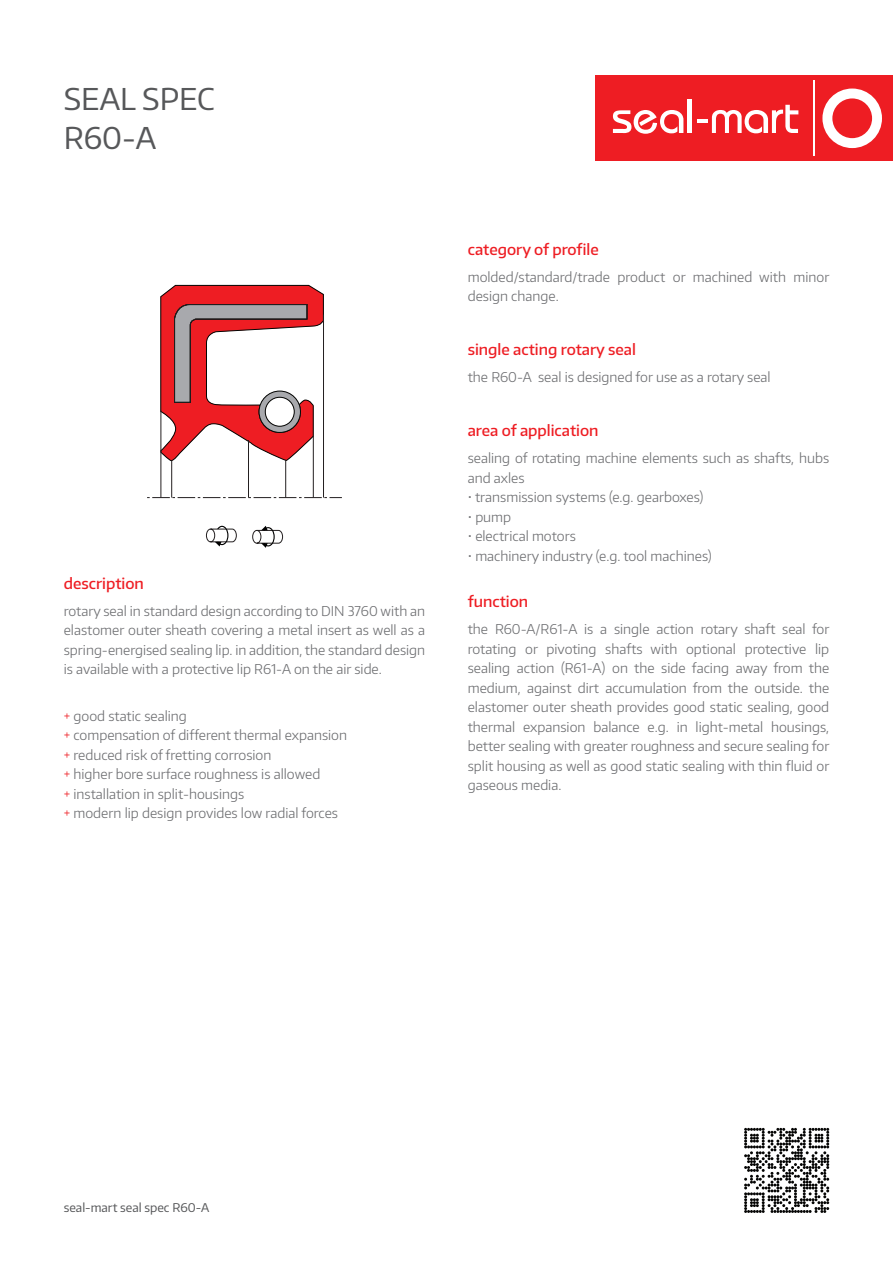
<style>
.page{position:relative;width:893px;height:1263px;background:#fff}
.page>*{position:absolute;margin:0;border:0;box-sizing:border-box;transform-origin:0 0}
.t1{font:30px/39px "Encode Sans";color:#57585a}
.t2{font:500 15px "Encode Sans";color:#ee1d23}
.t3{font:300 13.5px/19.5px "Encode Sans";color:#6c6d70}
.t4{font:12px "Encode Sans";color:#57585a}
.s1{color:#ee1d23}
</style>
<div class="page">
<div style="left:595px;top:76px;width:298px;height:85px;background:#ee1d23"></div>
<div style="left:822px;top:89px;width:60px;height:59px;background:#fff;border-radius:50%"></div>
<div style="left:832px;top:98px;width:40px;height:40px;background:#ee1d23;border-radius:50%"></div>
<svg style="left:613px;top:110px;width:70px;height:24px"></svg>
<hr style="left:687px;top:100px;width:4px;height:33px;background:#fff">
<svg style="left:697px;top:105px;width:101px;height:28px"></svg>
<hr style="left:813px;top:81px;width:2px;height:75px;background:#fff">
<svg style="left:744px;top:1128px;width:85px;height:85px"></svg>
<svg style="left:206px;top:526px;width:31px;height:20px"></svg>
<svg style="left:252px;top:526px;width:31px;height:22px"></svg>
<svg style="left:160px;top:285px;width:164px;height:176px"></svg>
<hr style="left:161px;top:411px;width:1px;height:87px;background:#231f20">
<hr style="left:313px;top:436px;width:1px;height:62px;background:#231f20">
<hr style="left:285px;top:460px;width:1px;height:38px;background:#231f20">
<hr style="left:248px;top:440px;width:1px;height:58px;background:#231f20">
<svg style="left:147px;top:497px;width:195px;height:1px"></svg>
<hr style="left:323px;top:315px;width:1px;height:183px;background:#231f20">
<hr style="left:171px;top:461px;width:1px;height:37px;background:#231f20">
<h1 class="t1" style="left:64px;top:79px;width:153px">SEAL SPEC<br>R60-A</h1>
<p class="t2" style="left:64px;top:573px;width:82px">description</p>
<p class="t3" style="left:64px;top:600px;width:363px;text-align:justify">rotary seal in standard design according to DIN 3760 with an elastomer outer sheath covering a metal insert as well as a spring-energised sealing lip. in addition, the standard design is available with a protective lip R61-A on the air side.</p>
<p class="t3" style="left:64px;top:705px;width:285px"><span class="s1">+</span> good static sealing<br><span class="s1">+</span> compensation of different thermal expansion <span class="s1">+</span> reduced risk of fretting corrosion<br><span class="s1">+</span> higher bore surface roughness is allowed<br><span class="s1">+</span> installation in split-housings<br><span class="s1">+</span> modern lip design provides low radial forces</p>
<p class="t2" style="left:468px;top:239px;width:133px">category of profile</p>
<p class="t3" style="left:468px;top:266px;width:363px">molded/standard/trade product or machined with minor design change.</p>
<p class="t2" style="left:468px;top:340px;width:170px">single acting rotary seal</p>
<p class="t3" style="left:468px;top:367px;width:304px">the R60-A seal is designed for use as a rotary seal</p>
<p class="t2" style="left:468px;top:421px;width:132px">area of application</p>
<p class="t3" style="left:468px;top:448px;width:363px">sealing of rotating machine elements such as shafts, hubs and axles</p>
<p class="t3" style="left:468px;top:487px;width:237px">• transmission systems (e.g. gearboxes)</p>
<p class="t3" style="left:468px;top:506px;width:45px">• pump</p>
<p class="t3" style="left:468px;top:526px;width:110px">• electrical motors</p>
<p class="t3" style="left:468px;top:545px;width:245px">• machinery industry (e.g. tool machines)</p>
<p class="t2" style="left:468px;top:592px;width:62px">function</p>
<p class="t3" style="left:468px;top:619px;width:363px;text-align:justify">the R60-A/R61-A is a single action rotary shaft seal for rotating or pivoting shafts with optional protective lip sealing action (R61-A) on the side facing away from the medium, against dirt accumulation from the outside. the elastomer outer sheath provides good static sealing, good thermal expansion balance e.g. in light-metal housings, better sealing with greater roughness and secure sealing for split housing as well as good static sealing with thin fluid or gaseous media.</p>
<p class="t4" style="left:64px;top:1200px;width:147px">seal-mart seal spec R60-A</p>
</div>
